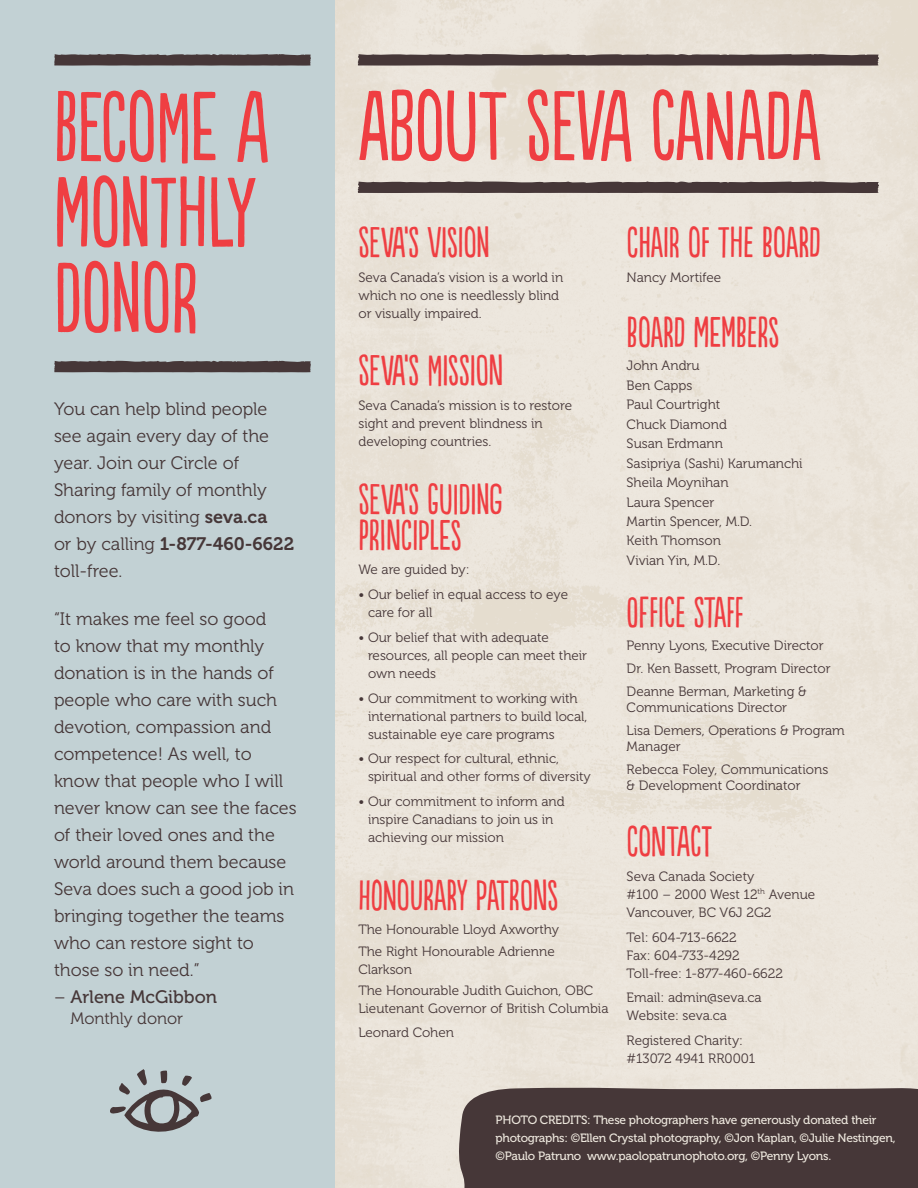
<style>
.page{position:relative;width:918px;height:1188px;background:#fff}
.page>*{position:absolute;margin:0;border:0;box-sizing:border-box;transform-origin:0 0}
.t1{font:93px/85.9px "Populaire";color:#ef3e42}
.t2{font:40.5px/36px "Populaire";color:#ef3e42}
.t3{font:18px/27px "Museo 300";color:#463738}
.t4{font:18px "Museo 700";color:#463738}
.t5{font:18px "Museo 500";color:#463738}
.t6{font:16.5px "Museo 300";color:#463738}
.t7{font:13.5px/18px "Museo 300";color:#463738}
.t8{font:12px/18px "Museo 500";letter-spacing:-.02em;color:#ede7dd}
.s1{font-family:"Museo 700"}
.s2{font-family:"Museo 300"}
</style>
<div class="page">
<div style="left:334px;top:0;width:584px;height:1188px;background:#ebe4da"></div>
<div style="left:0;top:0;width:334px;height:1188px;background:#c2d1d4"></div>
<div style="left:452px;top:1087px;width:466px;height:101px;background:#463738"></div>
<svg style="left:357px;top:181px;width:522px;height:12px;background:#554747"></svg>
<svg style="left:54px;top:360px;width:257px;height:12px;background:#534849"></svg>
<svg style="left:357px;top:54px;width:522px;height:12px;background:#554646"></svg>
<svg style="left:54px;top:54px;width:257px;height:12px;background:#514546"></svg>
<svg style="left:110px;top:1069px;width:102px;height:63px"></svg>
<h1 class="t1" style="left:54px;top:88px;width:767px">BECOME A ABOUT SEVA CANADA<br>MONTHLY<br>DONOR</h1>
<h2 class="t2" style="left:358px;top:226px;width:130px">SEVA’S VISION</h2>
<p class="t7" style="left:358px;top:268px;width:206px">Seva Canada’s vision is a world in which no one is needlessly blind or visually impaired.</p>
<h2 class="t2" style="left:358px;top:355px;width:146px">SEVA’S MISSION</h2>
<p class="t7" style="left:358px;top:397px;width:215px">Seva Canada’s mission is to restore sight and prevent blindness in developing countries.</p>
<h2 class="t2" style="left:358px;top:483px;width:146px">SEVA’S GUIDING<br>PRINCIPLES</h2>
<p class="t7" style="left:358px;top:561px;width:113px">We are guided by:</p>
<p class="t7" style="left:368px;top:586px;width:202px;text-indent:-10px">• Our belief in equal access to eye care for all</p>
<p class="t7" style="left:368px;top:628px;width:221px;text-indent:-10px">• Our belief that with adequate resources, all people can meet their own needs</p>
<p class="t7" style="left:368px;top:689px;width:221px;text-indent:-10px">• Our commitment to working with international partners to build local, sustainable eye care programs</p>
<p class="t7" style="left:368px;top:750px;width:224px;text-indent:-10px">• Our respect for cultural, ethnic, spiritual and other forms of diversity</p>
<p class="t7" style="left:368px;top:793px;width:198px;text-indent:-10px">• Our commitment to inform and inspire Canadians to join us in achieving our mission</p>
<h2 class="t2" style="left:358px;top:879px;width:201px">HONOURARY PATRONS</h2>
<p class="t7" style="left:358px;top:919px;width:202px;line-height:21.3px">The Honourable Lloyd Axworthy<br>The Right Honourable Adrienne</p>
<p class="t7" style="left:358px;top:959px;width:236px;line-height:21.3px">Clarkson<br>The Honourable Judith Guichon, OBC</p>
<p class="t7" style="left:358px;top:996px;width:252px;line-height:24.8px">Lieutenant Governor of British Columbia<br>Leonard Cohen</p>
<h2 class="t2" style="left:627px;top:226px;width:12px">CHAIR</h2>
<h2 class="t2" style="left:688px;top:226px;width:86px">OFTHE BOARD</h2>
<p class="t7" style="left:627px;top:268px;width:96px">Nancy Mortifee</p>
<h2 class="t2" style="left:627px;top:317px;width:13px">BOARD</h2>
<h2 class="t2" style="left:693px;top:317px;width:75px">MEMBERS</h2>
<p class="t7" style="left:627px;top:356px;width:178px;line-height:19.5px">John Andru<br>Ben Capps<br>Paul Courtright<br>Chuck Diamond<br>Susan Erdmann<br>Sasipriya (Sashi) Karumanchi<br>Sheila Moynihan<br>Laura Spencer<br>Martin Spencer, M.D.<br>Keith Thomson<br>Vivian Yin, M.D.</p>
<h2 class="t2" style="left:627px;top:596px;width:118px">OFFICE STAFF</h2>
<p class="t7" style="left:627px;top:634px;width:205px;line-height:23px">Penny Lyons, Executive Director<br>Dr. Ken Bassett, Program Director<br>Deanne Berman, Marketing &amp;</p>
<p class="t7" style="left:627px;top:696px;width:220px;line-height:23px">Communications Director<br>Lisa Demers, Operations &amp; Program</p>
<p class="t7" style="left:627px;top:735px;width:203px;line-height:23px">Manager<br>Rebecca Foley, Communications</p>
<p class="t7" style="left:627px;top:777px;width:175px">&amp; Development Coordinator</p>
<h2 class="t2" style="left:627px;top:825px;width:13px">CONTACT</h2>
<p class="t7" style="left:627px;top:867px;width:190px">Seva Canada Society<br>#100 – 2000 West 12<sup>th</sup> Avenue<br>Vancouver, BC V6J 2G2</p>
<p class="t7" style="left:627px;top:928px;width:158px">Tel: 604-713-6622<br>Fax: 604-733-4292<br>Toll-free: 1-877-460-6622</p>
<p class="t7" style="left:627px;top:989px;width:137px">Email: admin@seva.ca<br>Website: seva.ca</p>
<p class="t7" style="left:627px;top:1032px;width:130px">Registered Charity: #13072 4941 RR0001</p>
<h3 class="t3" style="left:54px;top:396px;width:217px">You can help blind people see again every day of the year. Join our Circle of<br>Sharing family of monthly donors by visiting <span class="s1">seva.ca</span></h3>
<h3 class="t4" style="left:54px;top:534px;width:242px"><span class="s2">or by calling</span> 1-877-460-6622</h3>
<h3 class="t3" style="left:54px;top:558px;width:70px">toll-free.</h3>
<p class="t3" style="left:54px;top:605px;width:244px">“It makes me feel so good<br>to know that my monthly donation is in the hands of people who care with such devotion, compassion and competence! As well, to know that people who I will never know can see the faces of their loved ones and the world around them because<br>Seva does such a good job in bringing together the teams who can restore sight to those so in need.”</p>
<h3 class="t5" style="left:54px;top:987px;width:165px"><span class="s2">–</span> Arlene McGibbon</h3>
<p class="t6" style="left:70px;top:1009px;width:114px">Monthly donor</p>
<p class="t8" style="left:496px;top:1111px;width:402px">PHOTO CREDITS: These photographers have generously donated their photographs: ©Ellen Crystal photography, ©Jon Kaplan, ©Julie Nestingen, ©Paulo Patruno www.paolopatrunophoto.org, ©Penny Lyons.</p>
</div>
